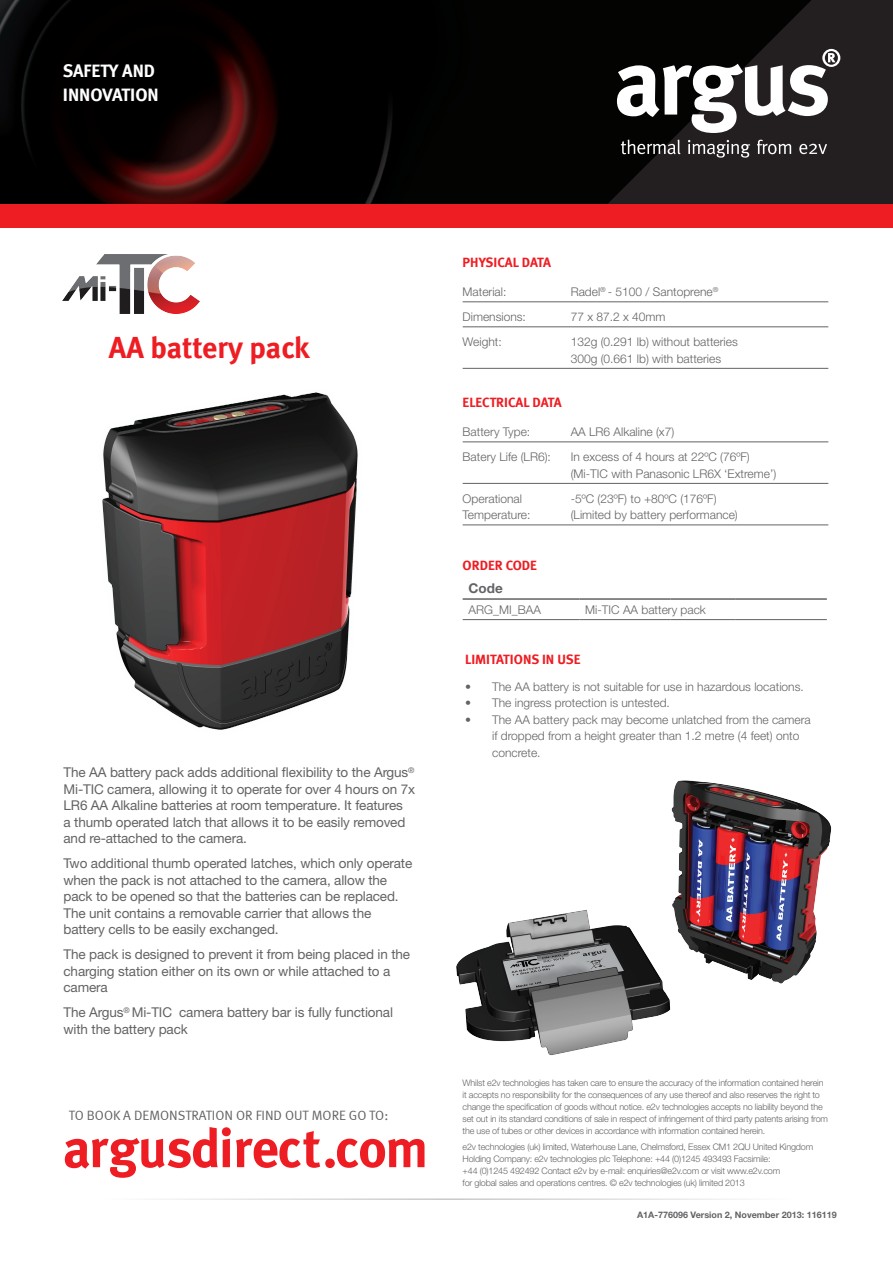
<style>
.page{position:relative;width:893px;height:1263px;background:#fff}
.page>*{position:absolute;margin:0;border:0;box-sizing:border-box;transform-origin:0 0}
.t1{font:700 54.15px "Meta";color:#ee1d23}
.t2{font:700 30px "Meta";color:#ee1d23}
.t3{font:700 18px/24px "Meta";color:#fff}
.t4{font:13.5px/16.5px "Helvetica Neue LT Std";letter-spacing:-.01em;color:#636366}
.t5{font:700 13.5px "Meta";color:#ee1d23}
.t6{font:13.5px "Meta Normal";color:#636366}
.t7{font:700 13.5px "Helvetica Neue LT Std";color:#636366}
.t8{font:300 12px/16.5px "Helvetica Neue LT Std";color:#636366}
.t9{font:300 9px/12px "Helvetica Neue LT Std";letter-spacing:-.02em;color:#636366}
.t10{font:700 9px "Helvetica Neue LT Std";color:#636366}
</style>
<div class="page">
<div style="left:0;top:0;width:893px;height:206px;background:#231f20"></div>
<img style="left:0;top:0;width:811px;height:204px">
<img style="left:102px;top:392px;width:256px;height:338px">
<img style="left:456px;top:780px;width:376px;height:276px">
<div style="left:0;top:204px;width:893px;height:23px;background:#ee1d23"></div>
<svg style="left:621px;top:140px;width:59px;height:14px"></svg>
<svg style="left:688px;top:140px;width:62px;height:18px"></svg>
<svg style="left:757px;top:140px;width:34px;height:14px"></svg>
<svg style="left:799px;top:144px;width:28px;height:10px"></svg>
<svg style="left:617px;top:49px;width:223px;height:84px"></svg>
<img style="left:63px;top:255px;width:136px;height:58px">
<hr style="left:463px;top:302px;width:365px;height:1px;background:#636366">
<hr style="left:463px;top:327px;width:365px;height:1px;background:#636366">
<hr style="left:463px;top:368px;width:365px;height:1px;background:#636366">
<hr style="left:463px;top:442px;width:365px;height:1px;background:#636366">
<hr style="left:463px;top:483px;width:365px;height:1px;background:#636366">
<hr style="left:463px;top:525px;width:365px;height:1px;background:#636366">
<hr style="left:463px;top:619px;width:116px;height:1px;background:#636366">
<hr style="left:579px;top:619px;width:91px;height:1px;background:#636366">
<hr style="left:670px;top:619px;width:66px;height:1px;background:#636366">
<hr style="left:736px;top:619px;width:91px;height:1px;background:#636366">
<hr style="left:463px;top:598px;width:116px;height:2px;background:#636366">
<hr style="left:579px;top:598px;width:91px;height:2px;background:#636366">
<hr style="left:670px;top:598px;width:66px;height:2px;background:#636366">
<hr style="left:736px;top:598px;width:91px;height:2px;background:#636366">
<h3 class="t3" style="left:63px;top:59px;width:97px">SAFETY AND<br>INNOVATION</h3>
<h2 class="t2" style="left:109px;top:330px;width:202px">AA BATTERY PACK</h2>
<p class="t4" style="left:64px;top:764px;width:353px">The AA battery pack adds additional flexibility to the Argus<sup>® </sup>Mi-TIC camera, allowing it to operate for over 4 hours on 7x LR6 AA Alkaline batteries at room temperature. It features<br>a thumb operated latch that allows it to be easily removed and re-attached to the camera.</p>
<p class="t4" style="left:64px;top:855px;width:350px">Two additional thumb operated latches, which only operate when the pack is not attached to the camera, allow the pack to be opened so that the batteries can be replaced.<br>The unit contains a removable carrier that allows the battery cells to be easily exchanged.</p>
<h3 class="t4" style="left:64px;top:946px;width:348px">The pack is designed to prevent it from being placed in the charging station either on its own or while attached to a camera</h3>
<h3 class="t4" style="left:64px;top:1004px;width:331px">The Argus<sup>®</sup> Mi-TIC camera battery bar is fully functional with the battery pack</h3>
<h3 class="t6" style="left:69px;top:1108px;width:321px">TO BOOK A DEMONSTRATION OR FIND OUT MORE GO TO:</h3>
<h1 class="t1" style="left:63px;top:1116px;width:367px">ARGUSDIRECT.COM</h1>
<h3 class="t5" style="left:463px;top:255px;width:90px">PHYSICAL DATA</h3>
<h3 class="t8" style="left:463px;top:284px;width:45px">Material:</h3>
<h3 class="t8" style="left:571px;top:284px;width:149px">Radel<sup>®</sup> - 5100 / Santoprene<sup>®</sup></h3>
<h3 class="t8" style="left:463px;top:309px;width:65px">Dimensions:</h3>
<h3 class="t8" style="left:571px;top:309px;width:96px">77 x 87.2 x 40mm</h3>
<h3 class="t8" style="left:463px;top:334px;width:41px">Weight:</h3>
<h3 class="t8" style="left:571px;top:334px;width:169px">132g (0.291 lb) without batteries<br>300g (0.661 lb) with batteries</h3>
<h3 class="t5" style="left:463px;top:395px;width:101px">ELECTRICAL DATA</h3>
<h3 class="t8" style="left:463px;top:424px;width:69px">Battery Type:</h3>
<h3 class="t8" style="left:571px;top:424px;width:105px">AA LR6 Alkaline (x7)</h3>
<h3 class="t8" style="left:463px;top:449px;width:90px">Batery Life (LR6):</h3>
<h3 class="t8" style="left:571px;top:449px;width:207px">In excess of 4 hours at 22ºC (76ºF) (Mi-TIC with Panasonic LR6X ‘Extreme’)</h3>
<h3 class="t8" style="left:463px;top:490px;width:61px">Operational</h3>
<h3 class="t8" style="left:571px;top:490px;width:147px">-5ºC (23ºF) to +80ºC (176ºF)</h3>
<h3 class="t8" style="left:463px;top:507px;width:69px">Temperature:</h3>
<h3 class="t8" style="left:571px;top:507px;width:169px">(Limited by battery performance)</h3>
<h3 class="t5" style="left:463px;top:558px;width:76px">ORDER CODE</h3>
<h3 class="t7" style="left:469px;top:580px;width:36px">Code</h3>
<h3 class="t8" style="left:469px;top:601px;width:74px">ARG_MI_BAA</h3>
<h3 class="t8" style="left:585px;top:601px;width:122px">Mi-TIC AA battery pack</h3>
<h3 class="t5" style="left:465px;top:651px;width:29px">LIMITATIONS</h3>
<h3 class="t5" style="left:542px;top:651px;width:32px">IN USE</h3>
<h3 class="t8" style="left:465px;top:678px;width:340px">• The AA battery is not suitable for use in hazardous locations.</h3>
<h3 class="t8" style="left:465px;top:694px;width:206px">• The ingress protection is untested.</h3>
<h3 class="t8" style="left:492px;top:711px;width:320px;text-indent:-27px">• The AA battery pack may become unlatched from the camera if dropped from a height greater than 1.2 metre (4 feet) onto concrete.</h3>
<p class="t9" style="left:463px;top:1076px;width:367px">Whilst e2v technologies has taken care to ensure the accuracy of the information contained herein it accepts no responsibility for the consequences of any use thereof and also reserves the right to change the specification of goods without notice. e2v technologies accepts no liability beyond the set out in its standard conditions of sale in respect of infringement of third party patents arising from the use of tubes or other devices in accordance with information contained herein.</p>
<p class="t9" style="left:463px;top:1140px;width:352px">e2v technologies (uk) limited, Waterhouse Lane, Chelmsford, Essex CM1 2QU United Kingdom Holding Company: e2v technologies plc Telephone: +44 (0)1245 493493 Facsimile:<br>+44 (0)1245 492492 Contact e2v by e-mail: enquiries@e2v.com or visit www.e2v.com<br>for global sales and operations centres. © e2v technologies (uk) limited 2013</p>
<p class="t10" style="left:637px;top:1209px;width:201px">A1A-776096 Version 2, November 2013: 116119</p>
</div>
